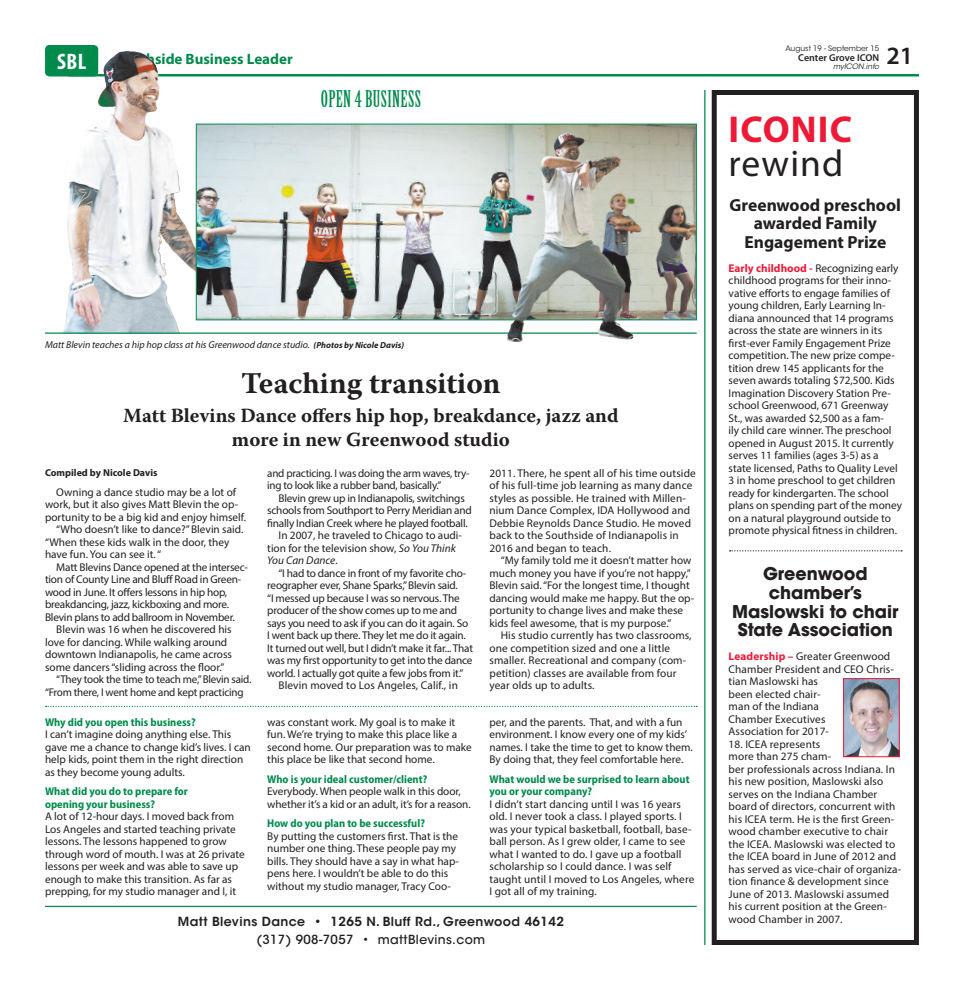
<style>
.page{position:relative;width:964px;height:990px;background:#fff}
.page>*{position:absolute;margin:0;border:0;box-sizing:border-box;transform-origin:0 0}
.t1{font:700 37.5px/33.8px "Myriad Pro";letter-spacing:.03em;color:#ed1a37}
.Headline_for_Article{font:700 30px "Warnock Pro";color:#231f20}
.t2{font:600 25px "Myriad Pro";color:#231f20}
.Section_Header_-_18p{font:22.5px "Birch Std";letter-spacing:.02em;color:#008b4c}
.Briefs_Copy{font:700 condensed 22.5px "Myriad Pro";color:#fff}
.Headline_for_Article-2{font:700 20px/23.8px "Warnock Pro";color:#231f20;text-align:center}
.Headline_-_14pt{font:700 17.5px/18.8px "ITC Avant Garde Std";color:#231f20;text-align:center}
.Headline_-_14pt-2{font:700 17.5px/18.8px "Myriad Pro";color:#231f20;text-align:center}
.Body_Copy{font:700 15px "Myriad Pro";color:#008b4c}
.Headline_-_11pt{font:600 12.5px "ITC Avant Garde Std";letter-spacing:.03em;color:#231f20}
.Headline_-_11pt-2{font:500 12.5px "ITC Avant Garde Std";letter-spacing:.03em;color:#231f20}
.Body_Copy-2{font:11.25px/12.5px "Myriad Pro";color:#231f20}
.Body_Copy-3{font:11.25px/12.5px "Myriad Pro";letter-spacing:-.02em;color:#231f20}
.Body_Copy-4{font:700 semi-condensed 11.25px/12.5px "Myriad Pro";color:#008b4c}
.Captions_for_Photos{font:italic 10px "Myriad Pro";color:#231f20}
.Byline_for_Article{font:700 10px "Myriad Pro";color:#231f20}
.t3{font:600 10px "Myriad Pro";letter-spacing:-.005em;color:#231f20}
.t4{font:7.5px "ITC Avant Garde Std";color:#231f20}
.t5{font:italic 7.5px "ITC Avant Garde Std";color:#231f20}
.s1{font-weight:700;font-size:8.75px}
.s2{font-style:italic}
.s3{font-weight:400;color:#231f20}
.s4{font-weight:700;color:#ed1a37}
</style>
<div class="page">
<div style="left:711px;top:90px;width:207px;height:855px;border:5px solid #231f20"></div>
<div style="left:45px;top:45px;width:53px;height:32px;background:#008b4c;border-radius:5px"></div>
<hr style="left:69px;top:74px;width:849px;height:3px;background:#008b4c">
<hr style="left:703px;top:90px;width:2px;height:855px;background:#008b4c">
<hr style="left:45px;top:906px;width:651px;height:1px;background:#008b4c">
<svg style="left:46px;top:706px;width:650px;height:1px"></svg>
<img style="left:58px;top:46px;width:168px;height:286px">
<hr style="left:45px;top:332px;width:651px;height:2px;background:#008b4c">
<img style="left:198px;top:126px;width:496px;height:192px">
<img style="left:213px;top:135px;width:466px;height:208px">
<svg style="left:729px;top:550px;width:172px;height:1px"></svg>
<img style="left:844px;top:680px;width:53px;height:75px">
<div style="left:842px;top:678px;width:57px;height:79px;border:1px solid #ed1a37"></div>
<p class="Briefs_Copy" style="left:57px;top:48px;width:31px">SBL</p>
<p class="Body_Copy" style="left:115px;top:49px;width:179px">Southside Business Leader</p>
<p class="Section_Header_-_18p" style="left:320px;top:86px;width:102px">OPEN 4 BUSINESS</p>
<p class="Captions_for_Photos" style="left:45px;top:338px;width:360px">Matt Blevin teaches a hip hop class at his Greenwood dance studio. <span class="s1">(Photos by Nicole Davis)</span></p>
<p class="Headline_for_Article" style="left:241px;top:365px;width:261px">Teaching transition</p>
<p class="Headline_for_Article-2" style="left:123px;top:403px;width:496px">Matt Blevins Dance offers hip hop, breakdance, jazz and more in new Greenwood studio</p>
<p class="Byline_for_Article" style="left:45px;top:466px;width:114px">Compiled by Nicole Davis</p>
<p class="Body_Copy-2" style="left:45px;top:486px;width:202px;text-indent:11px">Owning a dance studio may be a lot of work, but it also gives Matt Blevin the op&shy;portunity to be a big kid and enjoy himself.</p>
<p class="Body_Copy-2" style="left:45px;top:523px;width:200px;text-indent:11px">“Who doesn’t like to dance?” Blevin said. “When these kids walk in the door, they have fun. You can see it. “</p>
<p class="Body_Copy-3" style="left:45px;top:561px;width:204px;text-indent:11px">Matt Blevins Dance opened at the intersec&shy;tion of County Line and Bluff Road in Green&shy;wood in June. It offers lessons in hip hop, breakdancing, jazz, kickboxing and more.<br>Blevin plans to add ballroom in November.</p>
<p class="Body_Copy-2" style="left:45px;top:623px;width:188px;text-indent:11px">Blevin was 16 when he discovered his love for dancing. While walking around downtown Indianapolis, he came across some dancers “sliding across the floor.”</p>
<p class="Body_Copy-3" style="left:45px;top:673px;width:208px;text-indent:11px">“They took the time to teach me,” Blevin said. “From there, I went home and kept practicing</p>
<p class="Body_Copy-4" style="left:45px;top:715px;width:152px">Why did you open this business?</p>
<p class="Body_Copy-2" style="left:45px;top:728px;width:207px">I can’t imagine doing anything else. This gave me a chance to change kid’s lives. I can help kids, point them in the right direction as they become young adults.</p>
<p class="Body_Copy-4" style="left:45px;top:785px;width:144px">What did you do to prepare for opening your business?</p>
<p class="Body_Copy-2" style="left:45px;top:810px;width:201px">A lot of 12-hour days. I moved back from Los Angeles and started teaching private lessons. The lessons happened to grow through word of mouth. I was at 26 private lessons per week and was able to save up enough to make this transition. As far as prepping, for my studio manager and I, it</p>
<p class="Body_Copy-3" style="left:267px;top:467px;width:204px">and practicing. I was doing the arm waves, try&shy;ing to look like a rubber band, basically.”</p>
<p class="Body_Copy-3" style="left:267px;top:492px;width:206px;text-align:center">Blevin grew up in Indianapolis, switchings schools from Southport to Perry Meridian and finally Indian Creek where he played football.</p>
<p class="Body_Copy-2" style="left:267px;top:529px;width:196px;text-indent:11px">In 2007, he traveled to Chicago to audi&shy;tion for the television show, <span class="s2">So You Think<br>You Can Dance</span>.</p>
<p class="Body_Copy-3" style="left:267px;top:567px;width:207px;text-indent:11px">“I had to dance in front of my favorite cho&shy;reographer ever, Shane Sparks,” Blevin said.<br>“I messed up because I was so nervous. The producer of the show comes up to me and says you need to ask if you can do it again. So I went back up there. They let me do it again.<br>It turned out well, but I didn’t make it far... That was my first opportunity to get into the dance world. I actually got quite a few jobs from it.”</p>
<p class="Body_Copy-2" style="left:278px;top:679px;width:181px">Blevin moved to Los Angeles, Calif., in</p>
<p class="Body_Copy-2" style="left:267px;top:715px;width:206px">was constant work. My goal is to make it fun. We’re trying to make this place like a second home. Our preparation was to make this place be like that second home.</p>
<p class="Body_Copy-4" style="left:267px;top:772px;width:161px">Who is your ideal customer/client?</p>
<p class="Body_Copy-2" style="left:267px;top:785px;width:205px">Everybody. When people walk in this door, whether it’s a kid or an adult, it’s for a reason.</p>
<p class="Body_Copy-4" style="left:267px;top:817px;width:159px">How do you plan to be successful?</p>
<p class="Body_Copy-2" style="left:267px;top:830px;width:193px">By putting the customers first. That is the number one thing. These people pay my bills. They should have a say in what hap&shy;pens here. I wouldn’t be able to do this without my studio manager, Tracy Coo-</p>
<p class="Body_Copy-2" style="left:489px;top:467px;width:208px">2011. There, he spent all of his time outside of his full-time job learning as many dance styles as possible. He trained with Millen&shy;nium Dance Complex, IDA Hollywood and Debbie Reynolds Dance Studio. He moved back to the Southside of Indianapolis in 2016 and began to teach.</p>
<p class="Body_Copy-2" style="left:489px;top:554px;width:206px;text-indent:11px">“My family told me it doesn’t matter how much money you have if you’re not happy,” Blevin said. “For the longest time, I thought dancing would make me happy. But the op&shy;portunity to change lives and make these kids feel awesome, that is my purpose.”</p>
<p class="Body_Copy-2" style="left:489px;top:629px;width:203px;text-indent:11px">His studio currently has two classrooms, one competition sized and one a little smaller. Recreational and company (com&shy;petition) classes are available from four year olds up to adults.</p>
<p class="Body_Copy-2" style="left:489px;top:715px;width:205px">per, and the parents. That, and with a fun environment. I know every one of my kids’ names. I take the time to get to know them.<br>By doing that, they feel comfortable here.</p>
<p class="Body_Copy-4" style="left:489px;top:772px;width:201px">What would we be surprised to learn about you or your company?</p>
<p class="Body_Copy-2" style="left:489px;top:798px;width:206px">I didn’t start dancing until I was 16 years old. I never took a class. I played sports. I was your typical basketball, football, base&shy;ball person. As I grew older, I came to see what I wanted to do. I gave up a football scholarship so I could dance. I was self taught until I moved to Los Angeles, where I got all of my training.</p>
<p class="Headline_-_11pt" style="left:178px;top:914px;width:387px">Matt Blevins Dance • 1265 N. Bluff Rd., Greenwood 46142</p>
<p class="Headline_-_11pt-2" style="left:256px;top:932px;width:230px">(317) 908-7057 • mattBlevins.com</p>
<p class="t4" style="left:785px;top:43px;width:95px">August 19 - September 15</p>
<p class="t3" style="left:798px;top:51px;width:82px">Center Grove ICON</p>
<p class="t5" style="left:832px;top:62px;width:47px">myICON.info</p>
<h3 class="t2" style="left:886px;top:39px;width:28px">21</h3>
<p class="t1" style="left:728px;top:111px;width:125px">ICONIC <span class="s3">rewind</span></p>
<p class="Headline_-_14pt-2" style="left:729px;top:195px;width:173px">Greenwood preschool awarded Family<br>Engagement Prize</p>
<p class="Body_Copy-2" style="left:728px;top:262px;width:175px"><span class="s4">Early childhood -</span> Recognizing early childhood programs for their inno&shy;vative efforts to engage families of young children, Early Learning In&shy;diana announced that 14 programs across the state are winners in its first-ever Family Engagement Prize competition. The new prize compe&shy;tition drew 145 applicants for the seven awards totaling $72,500. Kids Imagination Discovery Station Pre&shy;school Greenwood, 671 Greenway St., was awarded $2,500 as a fam-<br>ily child care winner. The preschool opened in August 2015. It currently serves 11 families (ages 3-5) as a state licensed, Paths to Quality Level 3 in home preschool to get children ready for kindergarten. The school plans on spending part of the money on a natural playground outside to promote physical fitness in children.</p>
<p class="Headline_-_14pt" style="left:731px;top:564px;width:168px">Greenwood chamber’s<br>Maslowski to chair<br>State Association</p>
<p class="Body_Copy-2" style="left:728px;top:650px;width:167px"><span class="s4">Leadership –</span> Greater Greenwood<br>Chamber President and CEO Chris&shy;tian Maslowski has<br>been elected chair-<br>man of the Indiana<br>Chamber Executives<br>Association for 2017-</p>
<p class="Body_Copy-2" style="left:728px;top:738px;width:174px">18. ICEA represents<br>more than 275 cham-<br>ber professionals across Indiana. In his new position, Maslowski also serves on the Indiana Chamber board of directors, concurrent with his ICEA term. He is the first Green&shy;wood chamber executive to chair the ICEA. Maslowski was elected to the ICEA board in June of 2012 and has served as vice-chair of organiza&shy;tion finance &amp; development since<br>June of 2013. Maslowski assumed his current position at the Green&shy;wood Chamber in 2007.</p>
</div>
